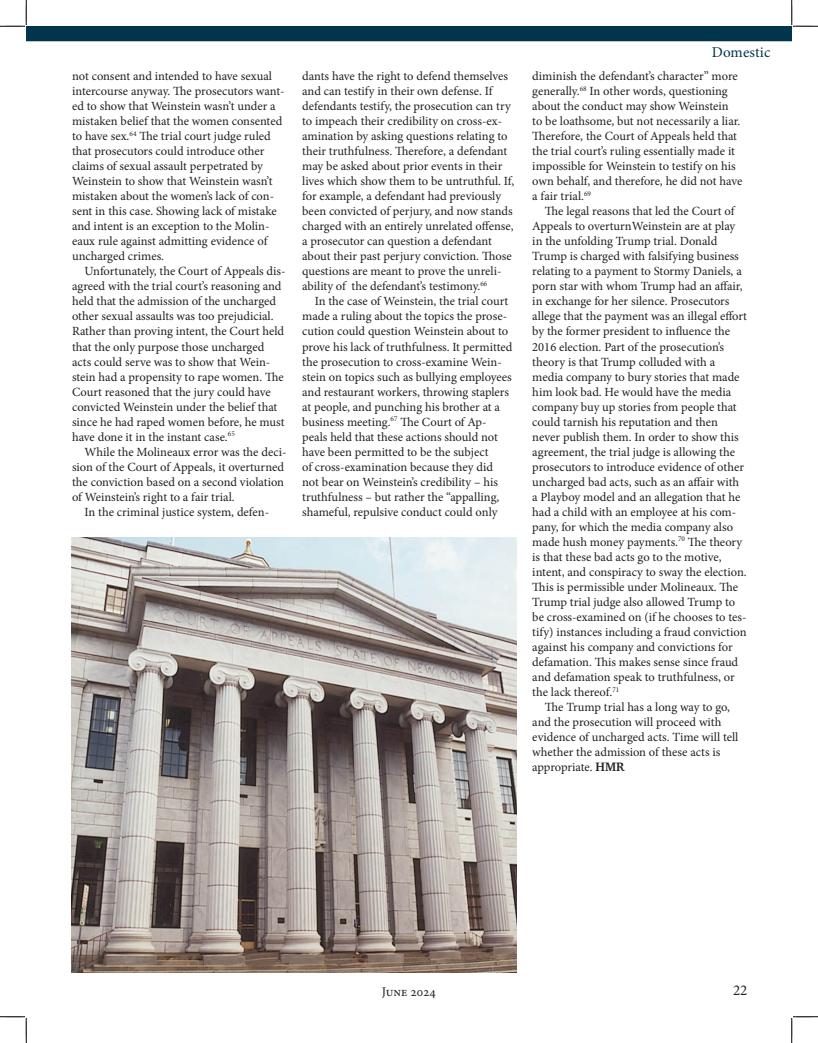
<style>
.page{position:relative;width:818px;height:1043px;background:#fff}
.page>*{position:absolute;margin:0;border:0;box-sizing:border-box;transform-origin:0 0}
.t1{font:15px "Minion Pro";letter-spacing:.01em;color:#00354c}
.t2{font:15px "Minion Pro";color:#231f20}
.t3{font:13.12px "Minion Pro";color:#231f20}
.t4{font:12.5px/15px "Minion Pro";color:#231f20}
.s1{font-family:"Charter";font-weight:700}
</style>
<div class="page">
<img style="left:71px;top:538px;width:445px;height:434px">
<svg style="left:0;top:1016px;width:27px;height:26px"></svg>
<svg style="left:0;top:0;width:818px;height:41px"></svg>
<svg style="left:791px;top:1016px;width:27px;height:26px"></svg>
<p class="t4" style="left:72px;top:69px;width:214px">not consent and intended to have sexual intercourse anyway. The prosecutors want&shy;ed to show that Weinstein wasn’t under a mistaken belief that the women consented to have sex.<sup>64</sup> The trial court judge ruled that prosecutors could introduce other claims of sexual assault perpetrated by Weinstein to show that Weinstein wasn’t mistaken about the women’s lack of con&shy;sent in this case. Showing lack of mistake and intent is an exception to the Molin&shy;eaux rule against admitting evidence of uncharged crimes.</p>
<p class="t4" style="left:72px;top:264px;width:215px;text-indent:12px">Unfortunately, the Court of Appeals dis&shy;agreed with the trial court’s reasoning and held that the admission of the uncharged other sexual assaults was too prejudicial.<br>Rather than proving intent, the Court held that the only purpose those uncharged acts could serve was to show that Wein&shy;stein had a propensity to rape women. The Court reasoned that the jury could have convicted Weinstein under the belief that since he had raped women before, he must have done it in the instant case.<sup>65</sup></p>
<p class="t4" style="left:72px;top:444px;width:216px;text-indent:12px">While the Molineaux error was the deci&shy;sion of the Court of Appeals, it overturned the conviction based on a second violation of Weinstein’s right to a fair trial.</p>
<p class="t4" style="left:84px;top:504px;width:186px">In the criminal justice system, defen-</p>
<p class="t4" style="left:302px;top:69px;width:214px">dants have the right to defend themselves and can testify in their own defense. If defendants testify, the prosecution can try to impeach their credibility on cross-ex&shy;amination by asking questions relating to their truthfulness. Therefore, a defendant may be asked about prior events in their lives which show them to be untruthful. If, for example, a defendant had previously been convicted of perjury, and now stands charged with an entirely unrelated offense, a prosecutor can question a defendant about their past perjury conviction. Those questions are meant to prove the unreli&shy;ability of the defendant’s testimony.<sup>66</sup></p>
<p class="t4" style="left:302px;top:294px;width:212px;text-indent:12px">In the case of Weinstein, the trial court made a ruling about the topics the prose&shy;cution could question Weinstein about to prove his lack of truthfulness. It permitted the prosecution to cross-examine Wein&shy;stein on topics such as bullying employees and restaurant workers, throwing staplers at people, and punching his brother at a business meeting.<sup>67</sup> The Court of Ap&shy;peals held that these actions should not have been permitted to be the subject<br>of cross-examination because they did not bear on Weinstein’s credibility – his truthfulness – but rather the “appalling, shameful, repulsive conduct could only</p>
<p class="t1" style="left:711px;top:42px;width:60px">Domestic</p>
<p class="t4" style="left:532px;top:69px;width:212px">diminish the defendant’s character” more generally.<sup>68</sup> In other words, questioning about the conduct may show Weinstein<br>to be loathsome, but not necessarily a liar.<br>Therefore, the Court of Appeals held that the trial court’s ruling essentially made it impossible for Weinstein to testify on his own behalf, and therefore, he did not have a fair trial.<sup>69</sup></p>
<p class="t4" style="left:532px;top:204px;width:216px;text-indent:12px">The legal reasons that led the Court of Appeals to overturnWeinstein are at play in the unfolding Trump trial. Donald Trump is charged with falsifying business relating to a payment to Stormy Daniels, a porn star with whom Trump had an affair, in exchange for her silence. Prosecutors allege that the payment was an illegal effort by the former president to influence the 2016 election. Part of the prosecution’s theory is that Trump colluded with a media company to bury stories that made him look bad. He would have the media company buy up stories from people that could tarnish his reputation and then never publish them. In order to show this agreement, the trial judge is allowing the prosecutors to introduce evidence of other uncharged bad acts, such as an affair with a Playboy model and an allegation that he had a child with an employee at his com&shy;pany, for which the media company also made hush money payments.<sup>70</sup> The theory is that these bad acts go to the motive, intent, and conspiracy to sway the election.<br>This is permissible under Molineaux. The Trump trial judge also allowed Trump to be cross-examined on (if he chooses to tes&shy;tify) instances including a fraud conviction against his company and convictions for defamation. This makes sense since fraud and defamation speak to truthfulness, or the lack thereof.<sup>71</sup></p>
<p class="t4" style="left:532px;top:699px;width:208px;text-indent:12px">The Trump trial has a long way to go, and the prosecution will proceed with evidence of uncharged acts. Time will tell whether the admission of these acts is appropriate. <span class="s1">HMR</span></p>
<p class="t3" style="left:382px;top:983px;width:55px">June 2024</p>
<p class="t2" style="left:733px;top:979px;width:16px">22</p>
</div>
